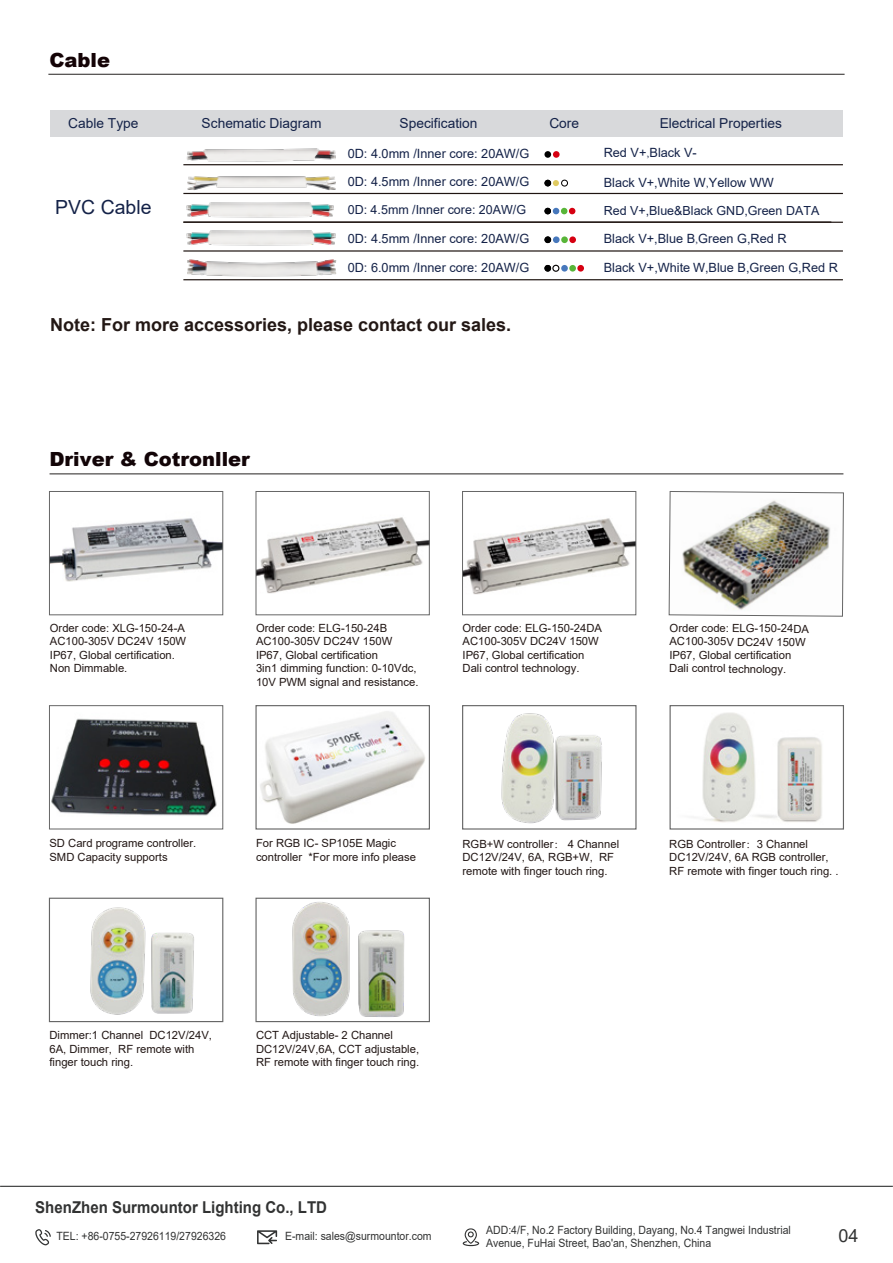
<style>
.page{position:relative;width:893px;height:1263px;background:#fff}
.page>*{position:absolute;margin:0;border:0;box-sizing:border-box;transform-origin:0 0}
.t1{font:900 19.5px "Arial";color:#120407}
.t2{font:19.5px "Arial";color:#142248}
.t3{font:900 19.5px "Arial";color:#140306}
.t4{font:700 18px "Arial";color:#231815}
.t5{font:18px "Arial";color:#323333}
.t6{font:700 16.35px "Arial";color:#323333;scale:.92 1}
.t7{font:13.8px "Arial";color:#142248}
.t8{font:12.75px "Arial";color:#142248}
.t9{font:12.45px "Arial";color:#142248}
.t10{font:11.4px/12.6px "Arial";color:#323333;scale:.92 1}
.t11{font:11.25px/13.5px "Arial";color:#221715}
.s1{font-family:"Adobe Song Std";font-weight:300}
</style>
<div class="page">
<div style="left:50px;top:111px;width:793px;height:26px;background:#d8d9db"></div>
<hr style="left:183px;top:164px;width:660px;height:1px;background:#1f1511">
<hr style="left:183px;top:222px;width:660px;height:1px;background:#1f1511">
<hr style="left:183px;top:250px;width:660px;height:2px;background:#1f1511">
<hr style="left:183px;top:279px;width:660px;height:1px;background:#1f1511">
<div style="left:544px;top:265px;width:7px;height:7px;background:#000;border-radius:50%"></div>
<div style="left:552px;top:265px;width:7px;height:7px;border:1px solid #040000;border-radius:50%"></div>
<div style="left:561px;top:265px;width:7px;height:7px;background:#4778bc;border-radius:50%"></div>
<div style="left:569px;top:265px;width:7px;height:7px;background:#58b538;border-radius:50%"></div>
<div style="left:577px;top:265px;width:7px;height:7px;background:#d60011;border-radius:50%"></div>
<div style="left:544px;top:236px;width:7px;height:7px;background:#000;border-radius:50%"></div>
<div style="left:553px;top:236px;width:7px;height:7px;background:#4778bc;border-radius:50%"></div>
<div style="left:561px;top:236px;width:7px;height:7px;background:#58b538;border-radius:50%"></div>
<div style="left:569px;top:236px;width:7px;height:7px;background:#d60011;border-radius:50%"></div>
<div style="left:544px;top:151px;width:7px;height:7px;background:#000;border-radius:50%"></div>
<div style="left:553px;top:151px;width:7px;height:7px;background:#d60011;border-radius:50%"></div>
<img style="left:187px;top:259px;width:149px;height:18px">
<hr style="left:183px;top:193px;width:660px;height:1px;background:#1f1511">
<div style="left:544px;top:180px;width:7px;height:6px;background:#000;border-radius:50%"></div>
<svg style="left:553px;top:180px;width:6px;height:6px"></svg>
<div style="left:561px;top:180px;width:7px;height:7px;border:1px solid #040000;border-radius:50%"></div>
<img style="left:187px;top:176px;width:149px;height:14px">
<img style="left:183px;top:148px;width:158px;height:18px">
<img style="left:183px;top:230px;width:158px;height:21px">
<hr style="left:183px;top:221px;width:648px;height:2px;background:#1f1511">
<div style="left:544px;top:208px;width:7px;height:6px;background:#000;border-radius:50%"></div>
<svg style="left:553px;top:208px;width:22px;height:6px"></svg>
<img style="left:183px;top:202px;width:155px;height:20px">
<hr style="left:50px;top:473px;width:793px;height:1px;background:#3d3a39">
<img style="left:464px;top:518px;width:170px;height:77px">
<div style="left:462px;top:491px;width:174px;height:124px;border:1px solid #666"></div>
<svg style="left:258px;top:517px;width:170px;height:77px"></svg>
<div style="left:256px;top:491px;width:174px;height:124px;border:1px solid #666"></div>
<img style="left:51px;top:518px;width:170px;height:64px">
<div style="left:49px;top:491px;width:174px;height:124px;border:1px solid #666"></div>
<img style="left:668px;top:491px;width:176px;height:126px">
<div style="left:49px;top:898px;width:174px;height:124px;border:1px solid #666"></div>
<div style="left:255px;top:898px;width:175px;height:124px;border:1px solid #666"></div>
<img style="left:702px;top:712px;width:120px;height:111px">
<div style="left:669px;top:705px;width:175px;height:124px;border:1px solid #666"></div>
<div style="left:462px;top:705px;width:175px;height:124px;border:1px solid #666"></div>
<img style="left:260px;top:711px;width:165px;height:112px">
<div style="left:255px;top:705px;width:175px;height:124px;border:1px solid #666"></div>
<img style="left:51px;top:718px;width:166px;height:98px">
<div style="left:49px;top:705px;width:174px;height:124px;border:1px solid #666"></div>
<hr style="left:48px;top:74px;width:797px;height:1px;background:#3d3a39">
<img style="left:501px;top:713px;width:101px;height:111px">
<img style="left:90px;top:907px;width:104px;height:108px">
<img style="left:292px;top:902px;width:113px;height:115px">
<svg style="left:463px;top:1228px;width:16px;height:18px"></svg>
<svg style="left:257px;top:1230px;width:20px;height:14px"></svg>
<svg style="left:35px;top:1229px;width:16px;height:16px"></svg>
<hr style="left:0;top:1186px;width:893px;height:1px;background:#323333">
<h1 class="t3" style="left:49px;top:46px;width:62px">Cable</h1>
<p class="t7" style="left:68px;top:113px;width:72px">Cable Type</p>
<p class="t7" style="left:202px;top:113px;width:121px">Schematic Diagram</p>
<p class="t7" style="left:400px;top:113px;width:79px">Specification</p>
<p class="t7" style="left:549px;top:113px;width:31px">Core</p>
<p class="t7" style="left:660px;top:113px;width:124px">Electrical Properties</p>
<h1 class="t2" style="left:55px;top:194px;width:98px">PVC Cable</h1>
<p class="t8" style="left:348px;top:145px;width:183px">0D: 4.0mm /Inner core: 20AW/G</p>
<p class="t8" style="left:604px;top:144px;width:95px">Red V+<span class="s1">,</span>Black V-</p>
<p class="t8" style="left:348px;top:173px;width:183px">0D: 4.5mm /Inner core: 20AW/G</p>
<p class="t8" style="left:604px;top:173px;width:172px">Black V+,White W<span class="s1">,</span>Yellow WW</p>
<p class="t9" style="left:348px;top:201px;width:180px">0D: 4.5mm /Inner core: 20AW/G</p>
<p class="t9" style="left:604px;top:202px;width:217px">Red V+,Blue&amp;Black GND,Green DATA</p>
<p class="t8" style="left:348px;top:230px;width:183px">0D: 4.5mm /Inner core: 20AW/G</p>
<p class="t8" style="left:604px;top:230px;width:184px">Black V+,Blue B<span class="s1">,</span>Green G,Red R</p>
<p class="t8" style="left:348px;top:258px;width:183px">0D: 6.0mm /Inner core: 20AW/G</p>
<p class="t8" style="left:604px;top:259px;width:236px">Black V+,White W,Blue B,Green G,Red R</p>
<h2 class="t4" style="left:50px;top:312px;width:463px">Note: For more accessories, please contact our sales.</h2>
<h1 class="t1" style="left:49px;top:445px;width:202px">Driver &amp; Cotronller</h1>
<p class="t11" style="left:50px;top:621px;width:138px">Order code: XLG-150-24-A<br>AC100-305V DC24V 150W<br>IP67, Global certification.<br>Non Dimmable.</p>
<p class="t11" style="left:669px;top:621px;width:141px">Order code: ELG-150-24DA<br>AC100-305V DC24V 150W<br>IP67, Global certification<br>Dali control technology.</p>
<p class="t11" style="left:256px;top:621px;width:164px">Order code: ELG-150-24B<br>AC100-305V DC24V 150W<br>IP67, Global certification<br>3in1 dimming function: 0-10Vdc,<br>10V PWM signal and resistance.</p>
<p class="t11" style="left:463px;top:621px;width:141px">Order code: ELG-150-24DA<br>AC100-305V DC24V 150W<br>IP67, Global certification<br>Dali control technology.</p>
<p class="t11" style="left:49px;top:837px;width:148px">SD Card programe controller.<br>SMD Capacity supports</p>
<p class="t11" style="left:256px;top:837px;width:162px">For RGB IC- SP105E Magic controller *For more info please</p>
<p class="t11" style="left:462px;top:837px;width:158px">RGB+W controller<span class="s1">：</span> 4 Channel<br>DC12V/24V, 6A, RGB+W, RF remote with finger touch ring.</p>
<p class="t11" style="left:669px;top:837px;width:171px">RGB Controller<span class="s1">：</span>3 Channel<br>DC12V/24V, 6A RGB controller,<br>RF remote with finger touch ring. .</p>
<p class="t11" style="left:49px;top:1028px;width:164px">Dimmer:1 Channel DC12V/24V,<br>6A, Dimmer, RF remote with finger touch ring.</p>
<p class="t11" style="left:256px;top:1028px;width:165px">CCT Adjustable- 2 Channel<br>DC12V/24V,6A, CCT adjustable,<br>RF remote with finger touch ring.</p>
<h3 class="t6" style="left:35px;top:1195px;width:319px">ShenZhen Surmountor Lighting Co., LTD</h3>
<p class="t10" style="left:486px;top:1223px;width:333px">ADD:4/F, No.2 Factory Building, Dayang, No.4 Tangwei Industrial<br>Avenue, FuHai Street, Bao'an, Shenzhen, China</p>
<p class="t10" style="left:56px;top:1230px;width:186px">TEL: +86-0755-27926119/27926326</p>
<p class="t10" style="left:285px;top:1230px;width:161px">E-mail: sales@surmountor.com</p>
<h2 class="t5" style="left:839px;top:1223px;width:22px">04</h2>
</div>
